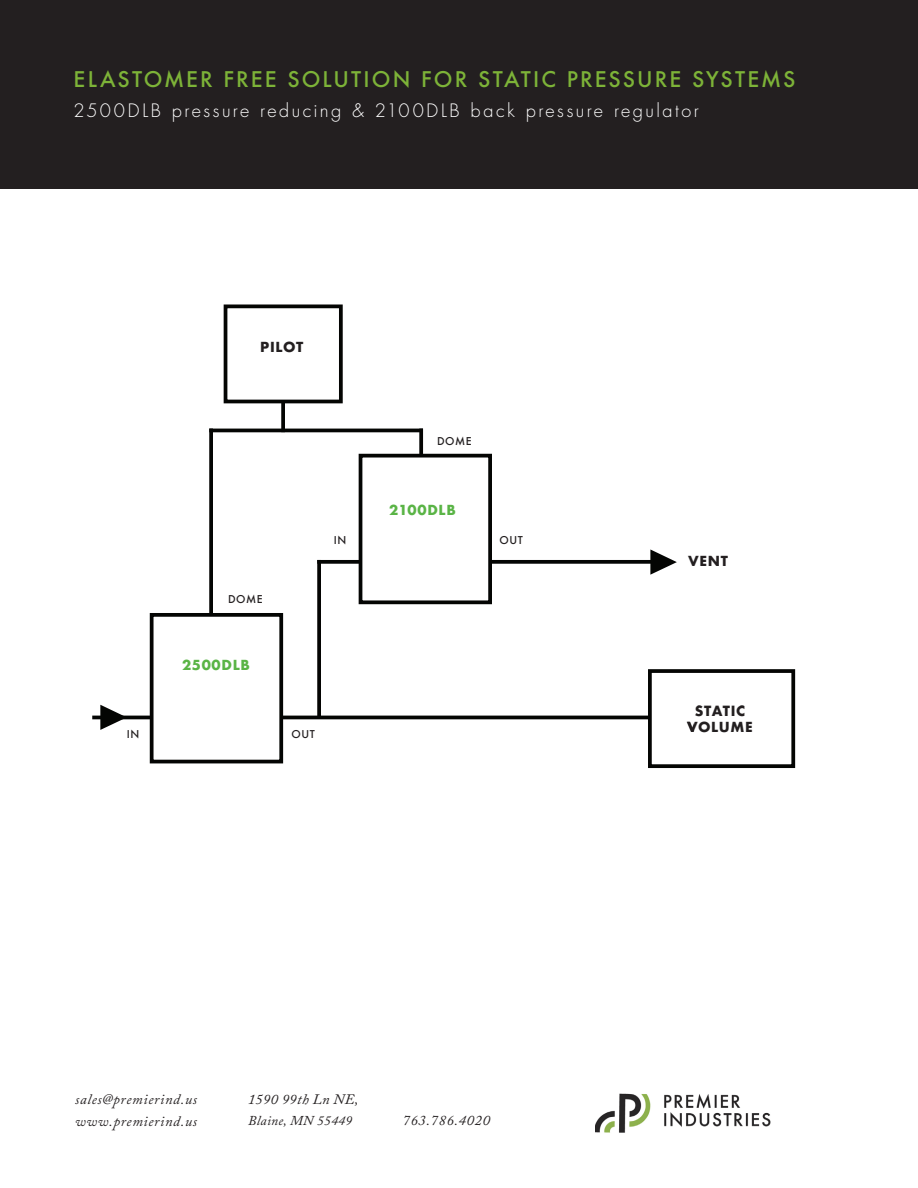
<style>
.page{position:relative;width:918px;height:1188px;background:#fff}
.page>*{position:absolute;margin:0;border:0;box-sizing:border-box;transform-origin:0 0}
.t1{font:500 21px "Futura";letter-spacing:.1em;color:#7db338}
.t2{font:300 18px "Futura Std";letter-spacing:.135em;color:#fff}
.t3{font:italic 14.4px "Adobe Caslon Pro";letter-spacing:.05em;color:#231f20}
.t4{font:italic 14.4px "Adobe Caslon Pro";letter-spacing:.025em;color:#231f20}
.t5{font:700 13.5px/16.2px "Futura";letter-spacing:.05em;color:#231f20;text-align:center}
.t6{font:700 13.5px "Futura";letter-spacing:.05em;color:#5ab446}
.t7{font:italic 13.5px "Adobe Caslon Pro";letter-spacing:.025em;color:#231f20}
.t8{font:500 10.5px "Futura";letter-spacing:.05em;color:#231f20}
</style>
<div class="page">
<hr style="left:92px;top:716px;width:557px;height:3px;background:#040503">
<svg style="left:321px;top:560px;width:329px;height:4px"></svg>
<hr style="left:209px;top:429px;width:214px;height:3px;background:#040503">
<svg style="left:317px;top:560px;width:4px;height:156px"></svg>
<svg style="left:209px;top:429px;width:4px;height:184px"></svg>
<svg style="left:281px;top:403px;width:4px;height:26px"></svg>
<svg style="left:419px;top:432px;width:4px;height:22px"></svg>
<div style="left:152px;top:615px;width:129px;height:147px;background:#fff"></div>
<div style="left:150px;top:613px;width:133px;height:150px;border:4px solid #040503"></div>
<div style="left:361px;top:456px;width:129px;height:146px;background:#fff"></div>
<div style="left:359px;top:454px;width:133px;height:150px;border:4px solid #040503"></div>
<div style="left:224px;top:304px;width:119px;height:99px;border:4px solid #040503"></div>
<div style="left:648px;top:669px;width:147px;height:99px;border:4px solid #040503"></div>
<svg style="left:650px;top:549px;width:27px;height:26px"></svg>
<svg style="left:100px;top:705px;width:27px;height:25px"></svg>
<img style="left:595px;top:1093px;width:176px;height:40px">
<div style="left:0;top:0;width:918px;height:189px;background:#231f20"></div>
<p class="t1" style="left:74px;top:64px;width:723px">ELASTOMER FREE SOLUTION FOR STATIC PRESSURE SYSTEMS</p>
<p class="t2" style="left:74px;top:99px;width:627px">2500DLB pressure reducing &amp; 2100DLB back pressure regulator</p>
<p class="t5" style="left:260px;top:338px;width:45px">PILOT</p>
<p class="t8" style="left:437px;top:433px;width:36px">DOME</p>
<p class="t8" style="left:228px;top:592px;width:36px">DOME</p>
<p class="t6" style="left:182px;top:655px;width:69px">2500DLB</p>
<p class="t6" style="left:389px;top:500px;width:68px">2100DLB</p>
<p class="t8" style="left:334px;top:533px;width:14px">IN</p>
<p class="t8" style="left:499px;top:533px;width:25px">OUT</p>
<p class="t8" style="left:127px;top:727px;width:14px">IN</p>
<p class="t8" style="left:292px;top:727px;width:25px">OUT</p>
<p class="t3" style="left:75px;top:1091px;width:123px">sales@premierind.us</p>
<p class="t4" style="left:248px;top:1091px;width:112px">1590 99th Ln NE,</p>
<p class="t7" style="left:248px;top:1113px;width:106px">Blaine, MN 55449</p>
<p class="t3" style="left:75px;top:1113px;width:123px">www.premierind.us</p>
<p class="t3" style="left:403px;top:1112px;width:89px">763.786.4020</p>
<p class="t5" style="left:688px;top:553px;width:41px">VENT</p>
<p class="t5" style="left:687px;top:703px;width:67px">STATIC<br>VOLUME</p>
<p class="t5" style="left:699px;top:708px;width:45px">PILOT</p>
</div>
